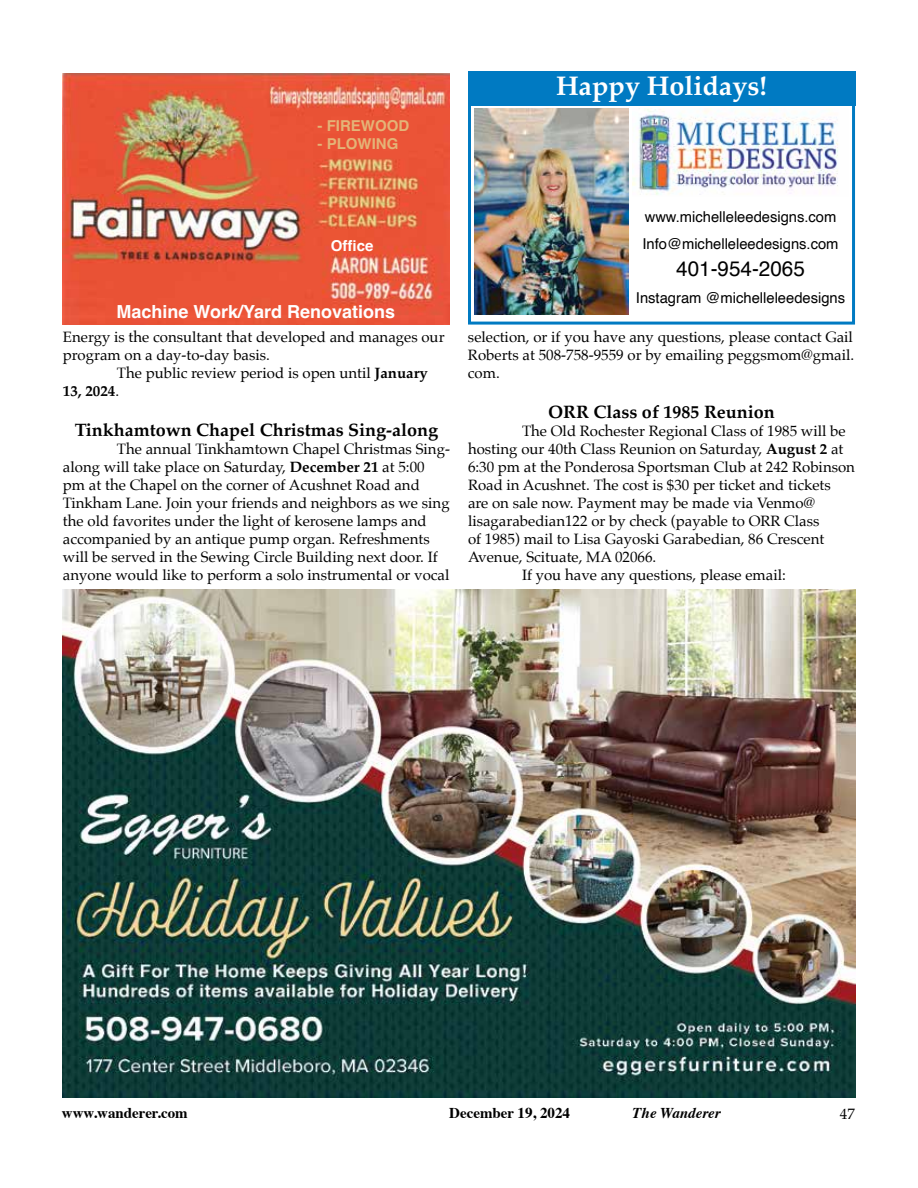
<style>
.page{position:relative;width:918px;height:1188px;background:#fff}
.page>*{position:absolute;margin:0;border:0;box-sizing:border-box;transform-origin:0 0}
.t1{font:700 27px "Palatino";color:#fff}
.t2{font:21px "Helvetica";color:#000}
.t3{font:700 18px "Palatino";color:#000}
.t4{font:700 18px "Helvetica";color:#fff}
.t5{font:15px/18px "Palatino";color:#000}
.t6{font:15px/27px "Helvetica";color:#000}
.t7{font:700 15px "Times";color:#000}
.t8{font:700 15px "Helvetica";color:#e4b477}
.t9{font:italic 700 15px "Times";color:#000}
.t10{font:700 15px "Helvetica";color:#fff}
.s1{font-weight:700}
</style>
<div class="page">
<img style="left:63px;top:589px;width:792px;height:508px">
<img style="left:63px;top:74px;width:387px;height:251px">
<div style="left:468px;top:73px;width:387px;height:252px;border:3px solid #007ac2"></div>
<img style="left:475px;top:109px;width:154px;height:206px">
<img style="left:633px;top:109px;width:205px;height:86px">
<div style="left:468px;top:71px;width:387px;height:35px;background:#007ac2"></div>
<p class="t8" style="left:318px;top:117px;width:93px">- FIREWOOD</p>
<p class="t8" style="left:318px;top:135px;width:82px">- PLOWING</p>
<h1 class="t1" style="left:556px;top:63px;width:212px">Happy Holidays!</h1>
<p class="t10" style="left:331px;top:237px;width:44px">Office</p>
<p class="t4" style="left:116px;top:300px;width:280px">Machine Work/Yard Renovations</p>
<p class="t5" style="left:63px;top:328px;width:383px">Energy is the consultant that developed and manages our program on a day-to-day basis.</p>
<p class="t5" style="left:63px;top:364px;width:366px;text-indent:54px">The public review period is open until <span class="s1">January<br>13, 2024</span>.</p>
<p class="t3" style="left:75px;top:414px;width:365px">Tinkhamtown Chapel Christmas Sing-along</p>
<p class="t5" style="left:63px;top:440px;width:389px;text-indent:54px">The annual Tinkhamtown Chapel Christmas Sing&shy;along will take place on Saturday, <span class="s1">December 21</span> at 5:00 pm at the Chapel on the corner of Acushnet Road and Tinkham Lane. Join your friends and neighbors as we sing the old favorites under the light of kerosene lamps and accompanied by an antique pump organ. Refreshments will be served in the Sewing Circle Building next door. If anyone would like to perform a solo instrumental or vocal</p>
<p class="t6" style="left:643px;top:203px;width:198px">www.michelleleedesigns.com<br>Info@michelleleedesigns.com</p>
<h2 class="t2" style="left:676px;top:252px;width:130px">401-954-2065</h2>
<p class="t6" style="left:636px;top:284px;width:211px">Instagram @michelleleedesigns</p>
<p class="t5" style="left:468px;top:328px;width:388px;text-align:justify">selection, or if you have any questions, please contact Gail Roberts at 508-758-9559 or by emailing peggsmom@gmail. com.</p>
<p class="t3" style="left:548px;top:396px;width:228px">ORR Class of 1985 Reunion</p>
<p class="t5" style="left:522px;top:422px;width:325px">The Old Rochester Regional Class of 1985 will be</p>
<p class="t5" style="left:468px;top:440px;width:377px">hosting our 40th Class Reunion on Saturday, <span class="s1">August 2</span> at</p>
<p class="t5" style="left:468px;top:458px;width:389px">6:30 pm at the Ponderosa Sportsman Club at 242 Robinson</p>
<p class="t5" style="left:468px;top:476px;width:364px">Road in Acushnet. The cost is $30 per ticket and tickets</p>
<p class="t5" style="left:468px;top:494px;width:348px">are on sale now. Payment may be made via Venmo@</p>
<p class="t5" style="left:468px;top:512px;width:353px">lisagarabedian122 or by check (payable to ORR Class</p>
<p class="t5" style="left:468px;top:530px;width:358px">of 1985) mail to Lisa Gayoski Garabedian, 86 Crescent</p>
<p class="t5" style="left:468px;top:548px;width:190px">Avenue, Scituate, MA 02066.</p>
<p class="t5" style="left:522px;top:566px;width:265px">If you have any questions, please email:</p>
<p class="t7" style="left:62px;top:1099px;width:127px">www.wanderer.com</p>
<p class="t7" style="left:449px;top:1099px;width:122px">December 19, 2024</p>
<p class="t9" style="left:632px;top:1099px;width:90px">The Wanderer</p>
<p class="t5" style="left:840px;top:1105px;width:16px">47</p>
</div>
